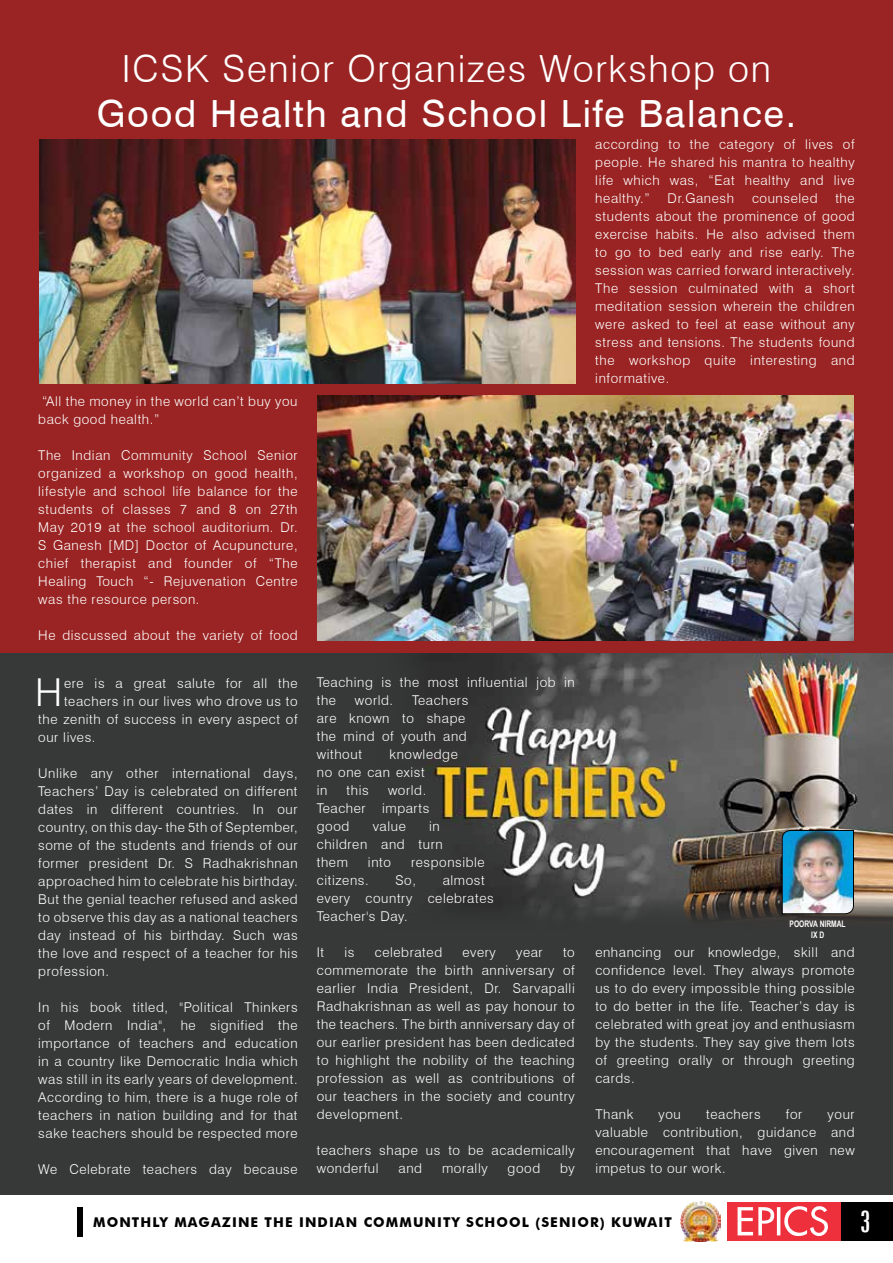
<style>
.page{position:relative;width:893px;height:1263px;background:#fff}
.page>*{position:absolute;margin:0;border:0;box-sizing:border-box;transform-origin:0 0}
.t1{font:300 38.55px "Swiss 721 BT";color:#fff}
.t2{font:37.5px "Swiss 721 BT";letter-spacing:.045em;color:#fff}
.t3{font:300 37.5px "Swiss 721 BT";letter-spacing:.045em;color:#fff}
.t4{font:extra-condensed 30px "Zurich BT";color:#fff}
.t5{font:300 13.5px/18px "Swiss 721 BT";letter-spacing:.045em;color:#fff}
.t6{font:700 13.5px "Futura BT";letter-spacing:.08em;color:#000}
.t7{font:700 9px/10.8px "Arial Narrow";color:#fff;text-align:center;scale:.91 1}
</style>
<div class="page">
<img style="left:680px;top:1201px;width:41px;height:40px">
<div style="left:0;top:0;width:893px;height:654px;background:#992423"></div>
<img style="left:39px;top:139px;width:536px;height:245px">
<img style="left:317px;top:396px;width:537px;height:244px">
<div style="left:0;top:654px;width:893px;height:541px;background:#373838"></div>
<img style="left:424px;top:654px;width:469px;height:266px">
<img style="left:781px;top:830px;width:73px;height:84px">
<div style="left:840px;top:1202px;width:53px;height:39px;background:#000"></div>
<div style="left:727px;top:1202px;width:113px;height:39px;background:#ee303c"></div>
<svg style="left:738px;top:1206px;width:90px;height:30px"></svg>
<div style="left:77px;top:1207px;width:5px;height:29px;background:#000"></div>
<h2 class="t3" style="left:122px;top:46px;width:651px">ICSK Senior Organizes Workshop on</h2>
<h2 class="t2" style="left:97px;top:91px;width:701px">Good Health and School Life Balance.</h2>
<p class="t5" style="left:595px;top:135px;width:261px;text-align:justify">according to the category of lives of people. He shared his mantra to healthy life which was, “Eat healthy and live healthy.”</p>
<p class="t5" style="left:668px;top:189px;width:68px">Dr.Ganesh</p>
<p class="t5" style="left:752px;top:189px;width:67px">counseled</p>
<p class="t5" style="left:595px;top:189px;width:261px;text-align:justify;text-indent:240px">the students about the prominence of good exercise habits. He also advised them to go to bed early and rise early. The session was carried forward interactively.<br>The session culminated with a short meditation session wherein the children were asked to feel at ease without any stress and tensions. The students found the workshop quite interesting and informative.</p>
<p class="t5" style="left:38px;top:392px;width:261px">“All the money in the world can’t buy you back good health.”</p>
<p class="t5" style="left:38px;top:446px;width:261px;text-align:justify">The Indian Community School Senior organized a workshop on good health, lifestyle and school life balance for the students of classes 7 and 8 on 27th May 2019 at the school auditorium. Dr.<br>S Ganesh [MD] Doctor of Acupuncture, chief therapist and founder of “The Healing Touch “- Rejuvenation Centre was the resource person.</p>
<p class="t5" style="left:38px;top:626px;width:261px">He discussed about the variety of food</p>
<h1 class="t1" style="left:35px;top:668px;width:29px">H</h1>
<p class="t5" style="left:64px;top:674px;width:235px">ere is a great salute for all the</p>
<p class="t5" style="left:64px;top:692px;width:235px">teachers in our lives who drove us to</p>
<p class="t5" style="left:38px;top:710px;width:261px">the zenith of success in every aspect of</p>
<p class="t5" style="left:38px;top:728px;width:59px">our lives.</p>
<p class="t5" style="left:38px;top:764px;width:261px;text-align:justify">Unlike any other international days, Teachers’ Day is celebrated on different dates in different countries. In our country, on this day- the 5th of September, some of the students and friends of our former president Dr. S Radhakrishnan approached him to celebrate his birthday.<br>But the genial teacher refused and asked to observe this day as a national teachers day instead of his birthday. Such was the love and respect of a teacher for his profession.</p>
<p class="t5" style="left:38px;top:998px;width:261px;text-align:justify">In his book titled, "Political Thinkers of Modern India", he signified the importance of teachers and education in a country like Democratic India which was still in its early years of development.<br>According to him, there is a huge role of teachers in nation building and for that sake teachers should be respected more</p>
<p class="t5" style="left:38px;top:1159px;width:261px">We Celebrate teachers day because</p>
<p class="t5" style="left:317px;top:673px;width:259px">Teaching is the most influential job in the</p>
<p class="t5" style="left:317px;top:691px;width:153px;text-indent:95px">Teachers are known to shape the mind of youth and without</p>
<p class="t5" style="left:355px;top:691px;width:40px">world.</p>
<p class="t5" style="left:317px;top:745px;width:143px;text-indent:73px">knowledge no one can exist<br>in</p>
<p class="t5" style="left:317px;top:781px;width:114px;text-indent:71px">world.<br>Teacher imparts good</p>
<p class="t5" style="left:347px;top:781px;width:24px">this</p>
<p class="t5" style="left:317px;top:817px;width:127px;text-indent:112px">in children and turn them</p>
<p class="t5" style="left:373px;top:817px;width:35px">value</p>
<p class="t5" style="left:368px;top:853px;width:25px">into</p>
<p class="t5" style="left:411px;top:853px;width:75px">responsible</p>
<p class="t5" style="left:317px;top:871px;width:53px">citizens.</p>
<p class="t5" style="left:395px;top:871px;width:22px">So,</p>
<p class="t5" style="left:317px;top:871px;width:178px;text-indent:126px">almost every country celebrates<br>Teacher's Day.</p>
<p class="t5" style="left:317px;top:943px;width:9px">It</p>
<p class="t5" style="left:345px;top:943px;width:12px">is</p>
<p class="t5" style="left:375px;top:943px;width:69px">celebrated</p>
<p class="t5" style="left:462px;top:943px;width:35px">every</p>
<p class="t5" style="left:516px;top:943px;width:28px">year</p>
<p class="t5" style="left:317px;top:943px;width:260px;text-align:justify;text-indent:246px">to commemorate the birth anniversary of earlier India President, Dr. Sarvapalli Radhakrishnan as well as pay honour to the teachers. The birth anniversary day of our earlier president has been dedicated to highlight the nobility of the teaching profession as well as contributions of our teachers in the society and country development.</p>
<p class="t5" style="left:317px;top:1141px;width:260px">teachers shape us to be academically wonderful</p>
<p class="t5" style="left:399px;top:1159px;width:25px">and</p>
<p class="t5" style="left:442px;top:1159px;width:47px">morally</p>
<p class="t5" style="left:508px;top:1159px;width:34px">good</p>
<p class="t5" style="left:560px;top:1159px;width:16px">by</p>
<p class="t7" style="left:790px;top:918px;width:63px">POORVA NIRMAL<br>IX D</p>
<p class="t5" style="left:595px;top:943px;width:261px;text-align:justify">enhancing our knowledge, skill and confidence level. They always promote us to do every impossible thing possible to do better in the life. Teacher’s day is celebrated with great joy and enthusiasm by the students. They say give them lots of greeting orally or through greeting cards.</p>
<p class="t5" style="left:595px;top:1105px;width:39px">Thank</p>
<p class="t5" style="left:658px;top:1105px;width:24px">you</p>
<p class="t5" style="left:706px;top:1105px;width:56px">teachers</p>
<p class="t5" style="left:786px;top:1105px;width:18px">for</p>
<p class="t5" style="left:595px;top:1105px;width:261px;text-align:justify;text-indent:232px">your valuable contribution, guidance and encouragement that have given new impetus to our work.</p>
<p class="t6" style="left:93px;top:1214px;width:580px">MONTHLY MAGAZINE THE INDIAN COMMUNITY SCHOOL (SENIOR) KUWAIT</p>
<h3 class="t4" style="left:860px;top:1204px;width:12px">3</h3>
</div>
